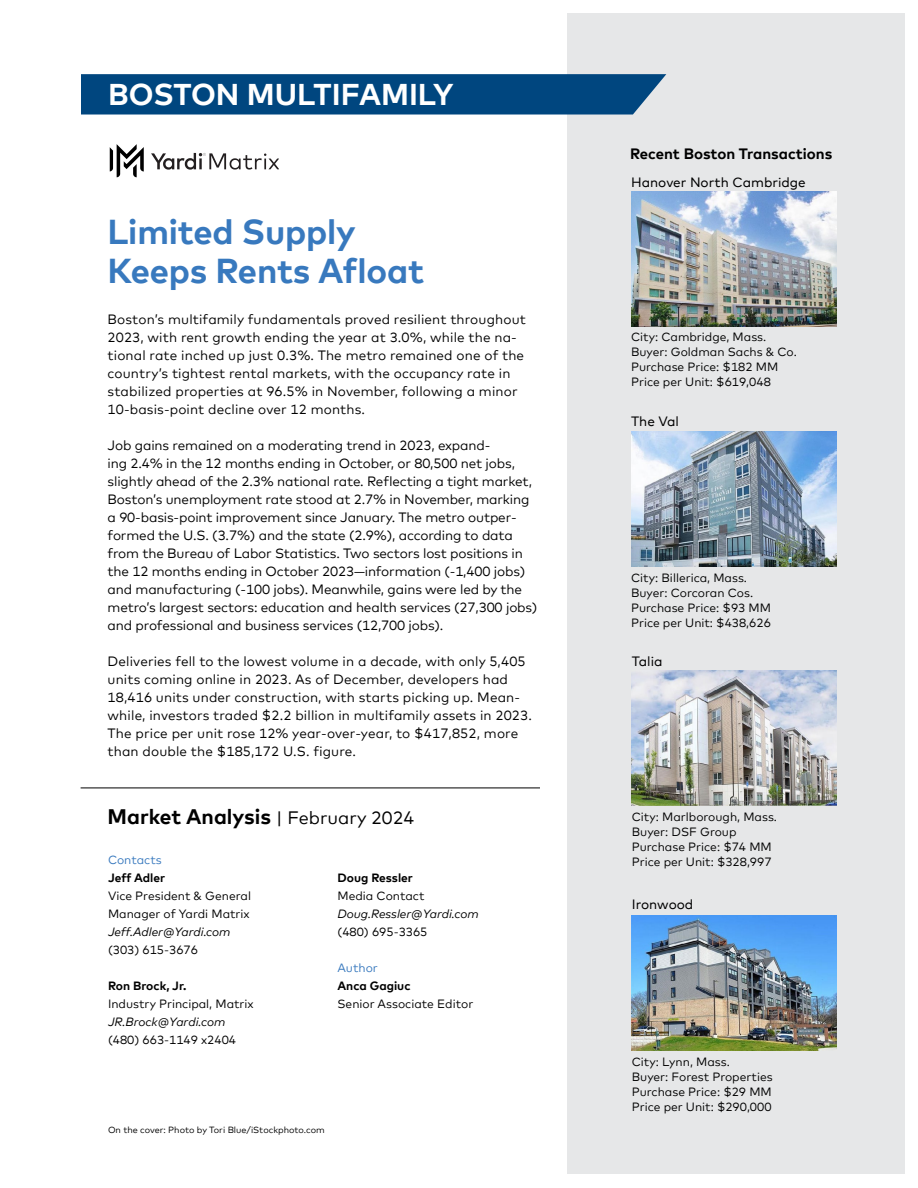
<style>
.page{position:relative;width:918px;height:1188px;background:#fff}
.page>*{position:absolute;margin:0;border:0;box-sizing:border-box;transform-origin:0 0}
.t1{font:700 34.5px/39px "Mark Offc Pro";letter-spacing:-.005em;color:#3879be}
.t2{font:700 30px "Mark Offc Pro";color:#fff}
.t3{font:700 21px "Mark Offc Pro";color:#000}
.t4{font:700 15px "Mark Offc Pro";color:#000}
.t5{font:13.5px/18px "Mark Offc Pro";letter-spacing:.01em;color:#000}
.t6{font:13.5px/18px "Mark Offc Pro";letter-spacing:-.01em;color:#000}
.t7{font:13.5px "Mark Offc Pro";color:#000}
.t8{font:12px/15px "Mark Offc Pro";color:#000}
.t9{font:italic 12px "Mark Offc Pro";color:#000}
.t10{font:700 12px "Mark Offc Pro";color:#000}
.t11{font:12px "Mark Offc Pro";color:#3879be}
.t12{font:9px "Mark Offc Pro";color:#000}
.s1{font-weight:400;font-size:18px}
</style>
<div class="page">
<svg style="left:151px;top:153px;width:128px;height:17px"></svg>
<svg style="left:110px;top:144px;width:34px;height:33px"></svg>
<div style="left:567px;top:14px;width:337px;height:1160px;background:#e6e7e8"></div>
<img style="left:632px;top:670px;width:205px;height:135px">
<img style="left:632px;top:915px;width:205px;height:135px">
<img style="left:631px;top:191px;width:205px;height:135px">
<img style="left:631px;top:432px;width:205px;height:135px">
<hr style="left:81px;top:788px;width:459px;height:1px;background:#000">
<svg style="left:81px;top:74px;width:585px;height:41px;background:#094c83"></svg>
<h2 class="t2" style="left:108px;top:71px;width:347px">BOSTON MULTIFAMILY</h2>
<h1 class="t1" style="left:108px;top:209px;width:318px">Limited Supply<br>Keeps Rents Afloat</h1>
<p class="t5" style="left:108px;top:309px;width:420px">Boston’s multifamily fundamentals proved resilient throughout 2023, with rent growth ending the year at 3.0%, while the na&shy;tional rate inched up just 0.3%. The metro remained one of the country’s tightest rental markets, with the occupancy rate in stabilized properties at 96.5% in November, following a minor 10-basis-point decline over 12 months.</p>
<p class="t6" style="left:108px;top:435px;width:431px">Job gains remained on a moderating trend in 2023, expand-<br>ing 2.4% in the 12 months ending in October, or 80,500 net jobs, slightly ahead of the 2.3% national rate. Reflecting a tight market, Boston’s unemployment rate stood at 2.7% in November, marking a 90-basis-point improvement since January. The metro outper&shy;formed the U.S. (3.7%) and the state (2.9%), according to data from the Bureau of Labor Statistics. Two sectors lost positions in the 12 months ending in October 2023—information (-1,400 jobs) and manufacturing (-100 jobs). Meanwhile, gains were led by the metro’s largest sectors: education and health services (27,300 jobs) and professional and business services (12,700 jobs).</p>
<p class="t5" style="left:108px;top:651px;width:426px">Deliveries fell to the lowest volume in a decade, with only 5,405 units coming online in 2023. As of December, developers had 18,416 units under construction, with starts picking up. Mean&shy;while, investors traded $2.2 billion in multifamily assets in 2023.<br>The price per unit rose 12% year-over-year, to $417,852, more than double the $185,172 U.S. figure.</p>
<h3 class="t3" style="left:108px;top:800px;width:308px">Market Analysis <span class="s1">| February 2024</span></h3>
<p class="t11" style="left:108px;top:851px;width:55px">Contacts</p>
<p class="t10" style="left:108px;top:869px;width:59px">Jeff Adler</p>
<p class="t8" style="left:108px;top:886px;width:145px;line-height:18px">Vice President &amp; General<br>Manager of Yardi Matrix</p>
<p class="t9" style="left:108px;top:923px;width:124px">Jeff.Adler@Yardi.com</p>
<p class="t8" style="left:108px;top:941px;width:92px">(303) 615-3676</p>
<p class="t10" style="left:108px;top:977px;width:80px">Ron Brock, Jr.</p>
<p class="t8" style="left:108px;top:995px;width:147px">Industry Principal, Matrix</p>
<p class="t9" style="left:108px;top:1013px;width:119px">JR.Brock@Yardi.com</p>
<p class="t8" style="left:108px;top:1031px;width:130px">(480) 663-1149 x2404</p>
<p class="t10" style="left:338px;top:869px;width:77px">Doug Ressler</p>
<p class="t8" style="left:338px;top:887px;width:89px">Media Contact</p>
<p class="t9" style="left:338px;top:905px;width:143px">Doug.Ressler@Yardi.com</p>
<p class="t8" style="left:338px;top:923px;width:92px">(480) 695-3365</p>
<p class="t11" style="left:338px;top:959px;width:42px">Author</p>
<p class="t10" style="left:338px;top:977px;width:75px">Anca Gagiuc</p>
<p class="t8" style="left:338px;top:995px;width:137px">Senior Associate Editor</p>
<p class="t12" style="left:108px;top:1123px;width:218px">On the cover: Photo by Tori Blue/iStockphoto.com</p>
<p class="t4" style="left:630px;top:142px;width:204px">Recent Boston Transactions</p>
<p class="t7" style="left:631px;top:172px;width:176px">Hanover North Cambridge</p>
<p class="t8" style="left:631px;top:328px;width:167px">City: Cambridge, Mass.<br>Buyer: Goldman Sachs &amp; Co.<br>Purchase Price: $182 MM<br>Price per Unit: $619,048</p>
<p class="t7" style="left:631px;top:411px;width:49px">The Val</p>
<p class="t8" style="left:631px;top:570px;width:142px">City: Billerica, Mass.<br>Buyer: Corcoran Cos.<br>Purchase Price: $93 MM<br>Price per Unit: $438,626</p>
<p class="t7" style="left:632px;top:651px;width:32px">Talia</p>
<p class="t8" style="left:632px;top:808px;width:147px">City: Marlborough, Mass.<br>Buyer: DSF Group<br>Purchase Price: $74 MM<br>Price per Unit: $328,997</p>
<p class="t7" style="left:632px;top:894px;width:63px">Ironwood</p>
<p class="t8" style="left:632px;top:1053px;width:142px">City: Lynn, Mass.<br>Buyer: Forest Properties<br>Purchase Price: $29 MM<br>Price per Unit: $290,000</p>
</div>
